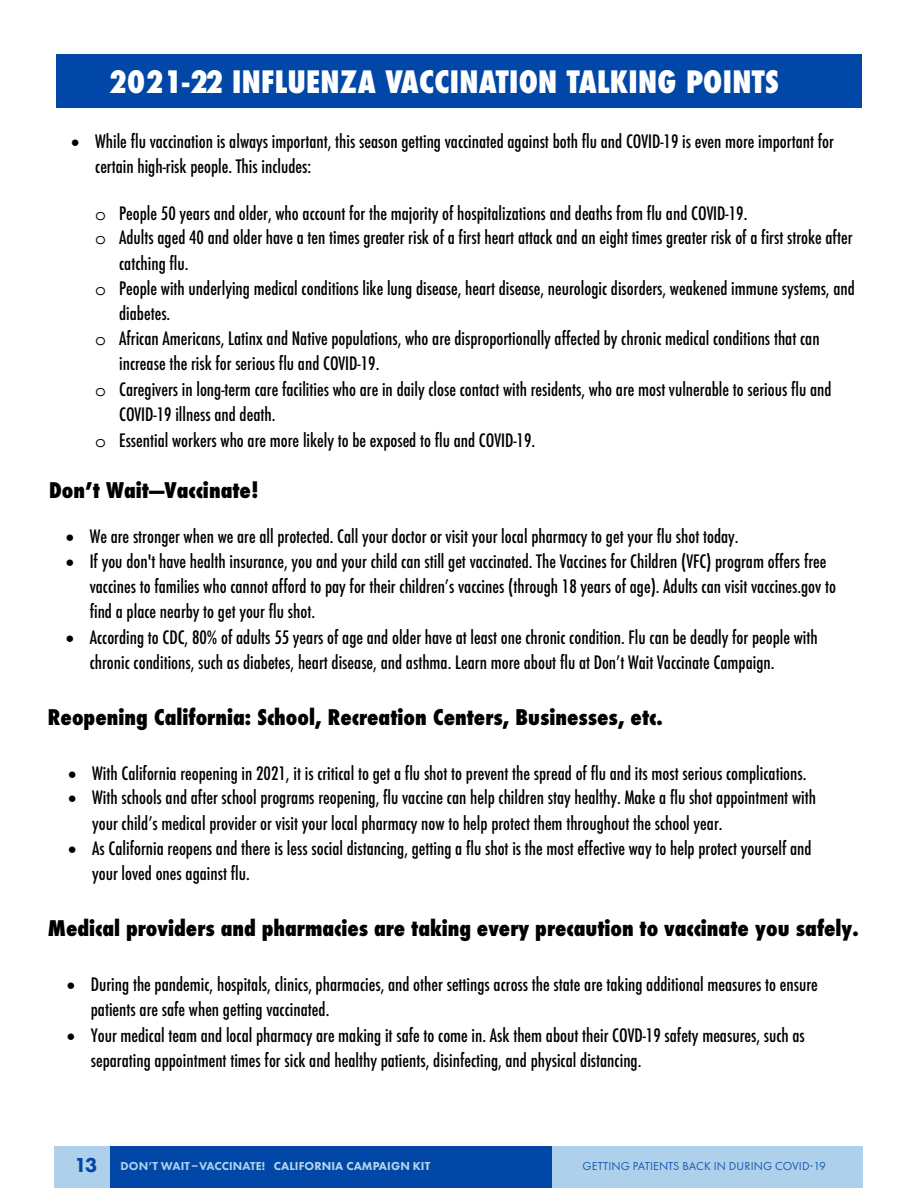
<style>
.page{position:relative;width:918px;height:1188px;background:#fff}
.page>*{position:absolute;margin:0;border:0;box-sizing:border-box;transform-origin:0 0}
.t1{font:800 condensed 30px "Futura";letter-spacing:.01em;color:#fff}
.t2{font:800 condensed 21px "Futura";color:#000}
.t3{font:500 condensed 18px/25.2px "Futura";color:#000}
.t4{font:800 12px "Futura PT";letter-spacing:.01em;color:#b6d5ed}
.t5{font:12px "Futura PT";letter-spacing:.01em;color:#1a5ab0}
.s1{font-family:"Courier Std";font-weight:400;font-stretch:normal}
.s2{font-size:21px;color:#0047a7}
.s3{color:#aed0eb}
</style>
<div class="page">
<div style="left:56px;top:54px;width:806px;height:54px;background:#0047a7"></div>
<div style="left:54px;top:1146px;width:499px;height:42px;background:#0047a7"></div>
<div style="left:553px;top:1146px;width:310px;height:42px;background:#aed0eb"></div>
<div style="left:54px;top:1146px;width:56px;height:42px;background:#aed0eb"></div>
<h1 class="t1" style="left:109px;top:61px;width:672px">2021-22 INFLUENZA VACCINATION TALKING POINTS</h1>
<p class="t3" style="left:95px;top:129px;width:740px;text-indent:-24px">• While flu vaccination is always important, this season getting vaccinated against both flu and COVID-19 is even more important for certain high-risk people. This includes:</p>
<p class="t3" style="left:95px;top:201px;width:654px"><span class="s1">o</span> People 50 years and older, who account for the majority of hospitalizations and deaths from flu and COVID-19.</p>
<p class="t3" style="left:95px;top:225px;width:759px"><span class="s1">o</span> Adults aged 40 and older have a ten times greater risk of a first heart attack and an eight times greater risk of a first stroke after</p>
<p class="t3" style="left:119px;top:250px;width:71px">catching flu.</p>
<p class="t3" style="left:95px;top:276px;width:761px"><span class="s1">o</span> People with underlying medical conditions like lung disease, heart disease, neurologic disorders, weakened immune systems, and</p>
<p class="t3" style="left:119px;top:301px;width:53px">diabetes.</p>
<p class="t3" style="left:95px;top:326px;width:726px"><span class="s1">o</span> African Americans, Latinx and Native populations, who are disproportionally affected by chronic medical conditions that can</p>
<p class="t3" style="left:119px;top:351px;width:262px">increase the risk for serious flu and COVID-19.</p>
<p class="t3" style="left:95px;top:376px;width:738px"><span class="s1">o</span> Caregivers in long-term care facilities who are in daily close contact with residents, who are most vulnerable to serious flu and</p>
<p class="t3" style="left:119px;top:402px;width:158px">COVID-19 illness and death.</p>
<p class="t3" style="left:95px;top:428px;width:442px"><span class="s1">o</span> Essential workers who are more likely to be exposed to flu and COVID-19.</p>
<p class="t2" style="left:49px;top:476px;width:211px">Donʼt Wait—Vaccinate!</p>
<p class="t3" style="left:66px;top:524px;width:674px">• We are stronger when we are all protected. Call your doctor or visit your local pharmacy to get your flu shot today.</p>
<p class="t3" style="left:90px;top:549px;width:748px;text-indent:-24px">• If you don't have health insurance, you and your child can still get vaccinated. The Vaccines for Children (VFC) program offers free vaccines to families who cannot afford to pay for their childrenʼs vaccines (through 18 years of age). Adults can visit vaccines.gov to find a place nearby to get your flu shot.</p>
<p class="t3" style="left:90px;top:625px;width:730px;text-indent:-24px">• According to CDC, 80% of adults 55 years of age and older have at least one chronic condition. Flu can be deadly for people with chronic conditions, such as diabetes, heart disease, and asthma. Learn more about flu at Donʼt Wait Vaccinate Campaign.</p>
<p class="t2" style="left:48px;top:703px;width:616px">Reopening California: School, Recreation Centers, Businesses, etc.</p>
<p class="t3" style="left:68px;top:761px;width:740px">• With California reopening in 2021, it is critical to get a flu shot to prevent the spread of flu and its most serious complications.</p>
<p class="t3" style="left:92px;top:785px;width:725px;text-indent:-24px">• With schools and after school programs reopening, flu vaccine can help children stay healthy. Make a flu shot appointment with your childʼs medical provider or visit your local pharmacy now to help protect them throughout the school year.</p>
<p class="t3" style="left:92px;top:836px;width:721px;text-indent:-24px">• As California reopens and there is less social distancing, getting a flu shot is the most effective way to help protect yourself and your loved ones against flu.</p>
<p class="t2" style="left:48px;top:914px;width:812px">Medical providers and pharmacies are taking every precaution to vaccinate you safely.</p>
<p class="t3" style="left:91px;top:972px;width:729px;text-indent:-24px">• During the pandemic, hospitals, clinics, pharmacies, and other settings across the state are taking additional measures to ensure patients are safe when getting vaccinated.</p>
<p class="t3" style="left:91px;top:1022px;width:716px;text-indent:-24px">• Your medical team and local pharmacy are making it safe to come in. Ask them about their COVD-19 safety measures, such as separating appointment times for sick and healthy patients, disinfecting, and physical distancing.</p>
<p class="t4" style="left:75px;top:1159px;width:357px"><span class="s2">13</span> <span class="s3">DON’T WAIT–VACCINATE!</span> CALIFORNIA CAMPAIGN KIT</p>
<p class="t5" style="left:583px;top:1159px;width:245px">GETTING PATIENTS BACK IN DURING COVID-19</p>
</div>
